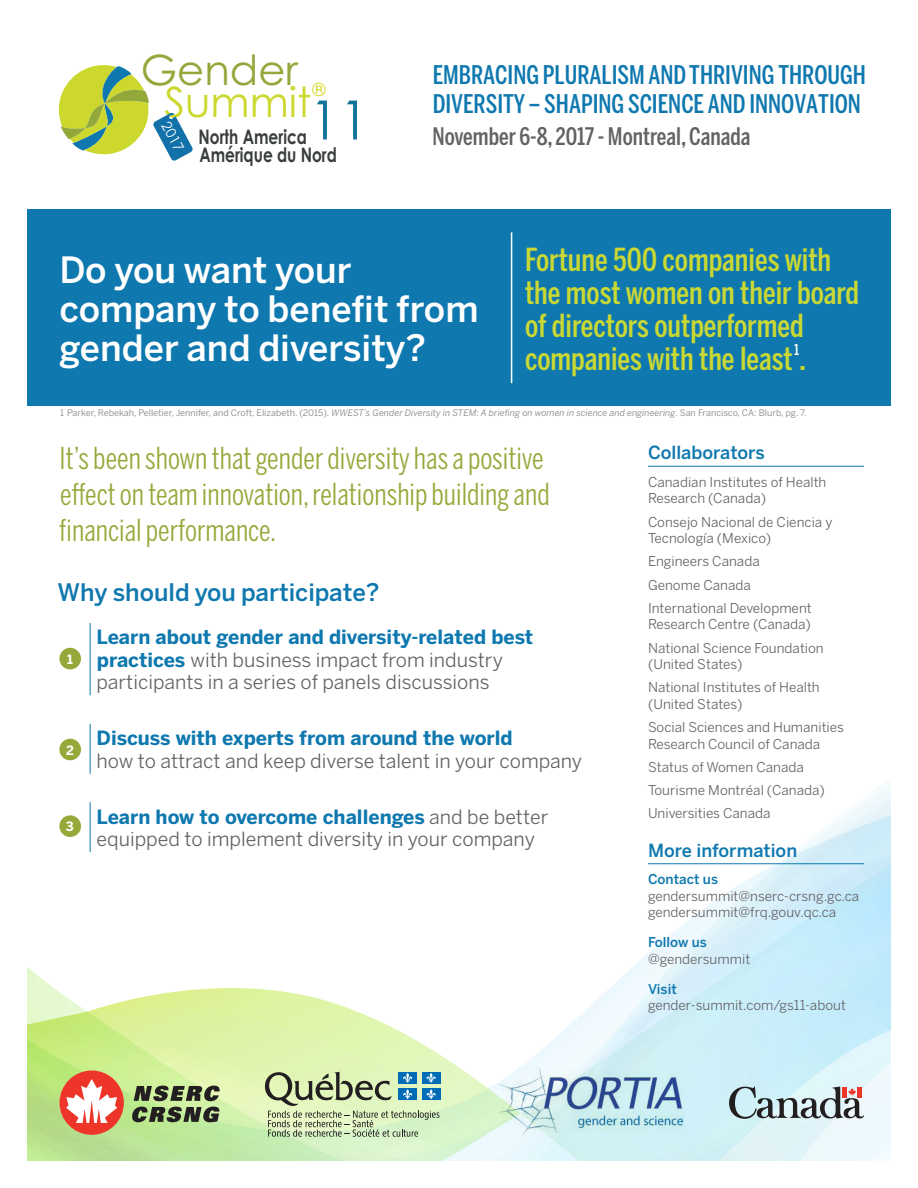
<style>
.page{position:relative;width:918px;height:1188px;background:#fff}
.page>*{position:absolute;margin:0;border:0;box-sizing:border-box;transform-origin:0 0}
.t1{font:54.3px "Century Gothic";color:#13739b}
.t2{font:41.7px "Century Gothic";color:#ccd82e}
.t3{font:41.7px "Century Gothic";color:#93a83b}
.t4{font:500 36px/39px "Benton Sans";color:#fff}
.t5{font:500 31.5px/33px "Benton Sans Comp";color:#cad834}
.t6{font:30px/36px "Benton Sans Comp";color:#94a939}
.Event_Title{font:500 25.5px/28.8px "Benton Sans Comp";color:#0e78af}
.Event_date___locatio{font:500 24px "Benton Sans Comp";color:#636366}
.t7{font:500 24px "Benton Sans";color:#0e78af}
.t8{font:700 20.1px "Century Gothic";color:#3a3d3d;scale:.77 1}
.t9{font:19.5px/22.5px "Benton Sans";color:#636366}
.Side_Bar_H1{font:500 18px "Benton Sans";color:#0e78af}
.t10{font:17.55px "Century Gothic";color:#d4d823}
.t11{font:500 14.85px "Benton Sans Comp";color:#fff}
.t12{font:13.95px "Century Gothic";color:#fff}
.List{font:13.5px/16.5px "Benton Sans";color:#636366}
.Side_Bar_paragraph{font:13.5px/16.5px "Benton Sans";color:#636366}
.Side_Bar_H2{font:500 13.5px "Benton Sans";color:#0e78af}
.Numbers{font:700 12.75px "Benton Sans";color:#fff}
.Footnote{font:9px "Benton Sans";color:#939598}
.s1{font-style:italic}
.s2{font-weight:700;color:#0e78af}
.s3{font-weight:500;color:#0e78af}
</style>
<div class="page">
<svg style="left:27px;top:623px;width:864px;height:538px"></svg>
<hr style="left:90px;top:623px;width:1px;height:72px;background:#0e78af">
<hr style="left:90px;top:724px;width:1px;height:50px;background:#0e78af">
<hr style="left:90px;top:802px;width:1px;height:50px;background:#0e78af">
<div style="left:59px;top:648px;width:22px;height:21px;background:#94a939;border-radius:50%"></div>
<div style="left:59px;top:739px;width:22px;height:21px;background:#94a939;border-radius:50%"></div>
<div style="left:59px;top:815px;width:22px;height:22px;background:#94a939;border-radius:50%"></div>
<div style="left:27px;top:210px;width:864px;height:196px;background:#0e78af"></div>
<hr style="left:511px;top:232px;width:1px;height:151px;background:#fff">
<div style="left:422px;top:1072px;width:18px;height:11px;background:#006cb7"></div>
<div style="left:422px;top:1089px;width:18px;height:11px;background:#006cb7"></div>
<svg style="left:265px;top:1072px;width:174px;height:65px;background:#b2c8a4"></svg>
<img style="left:498px;top:1068px;width:186px;height:70px">
<svg style="left:60px;top:1070px;width:64px;height:65px"></svg>
<svg style="left:134px;top:1086px;width:86px;height:15px"></svg>
<svg style="left:131px;top:1107px;width:89px;height:15px"></svg>
<svg style="left:729px;top:1087px;width:135px;height:32px;background:#a4b2b6"></svg>
<div style="left:857px;top:1087px;width:5px;height:10px;background:#ee3529"></div>
<hr style="left:843px;top:1087px;width:4px;height:10px;background:#ee3529">
<hr style="left:648px;top:466px;width:216px;height:1px;background:#0e78af">
<hr style="left:648px;top:863px;width:216px;height:1px;background:#0e78af">
<svg style="left:59px;top:65px;width:134px;height:96px"></svg>
<p class="t3" style="left:141px;top:45px;width:159px">Gender</p>
<p class="t10" style="left:313px;top:79px;width:15px">®</p>
<p class="t2" style="left:164px;top:77px;width:148px">Summit</p>
<p class="t1" style="left:309px;top:87px;width:62px">11</p>
<p class="t8" style="left:199px;top:142px;width:180px">Amérique du Nord</p>
<p class="t12" style="left:173px;top:119px;width:33px;rotate:61deg">2017</p>
<p class="t8" style="left:199px;top:124px;width:142px">North America</p>
<p class="Event_Title" style="left:433px;top:61px;width:435px">EMBRACING PLURALISM AND THRIVING THROUGH<br>DIVERSITY – SHAPING SCIENCE AND INNOVATION</p>
<p class="Event_date___locatio" style="left:433px;top:123px;width:319px">November 6-8, 2017 - Montreal, Canada</p>
<h1 class="t4" style="left:59px;top:251px;width:421px">Do you want your company to benefit from gender and diversity?</h1>
<p class="t5" style="left:525px;top:243px;width:336px">Fortune 500 companies with the most women on their board of directors outperformed companies with the least .</p>
<p class="t11" style="left:794px;top:341px;width:7px">1</p>
<p class="Footnote" style="left:60px;top:408px;width:748px">1 Parker, Rebekah, Pelletier, Jennifer, and Croft, Elizabeth. (2015). <span class="s1">WWEST’s Gender Diversity in STEM: A briefing on women in science and engineering</span>. San Francisco, CA: Blurb, pg. 7.</p>
<h1 class="t6" style="left:59px;top:440px;width:492px">It’s been shown that gender diversity has a positive effect on team innovation, relationship building and financial performance.</h1>
<h1 class="t7" style="left:58px;top:579px;width:324px">Why should you participate?</h1>
<p class="t9" style="left:97px;top:626px;width:438px"><span class="s2">Learn about gender and diversity-related best practices</span> with business impact from industry participants in a series of panels discussions</p>
<p class="t9" style="left:97px;top:727px;width:487px"><span class="s2">Discuss with experts from around the world<br></span>how to attract and keep diverse talent in your company</p>
<p class="t9" style="left:96px;top:806px;width:453px"><span class="s2">Learn how to overcome challenges</span> and be better equipped to implement diversity in your company</p>
<p class="Numbers" style="left:67px;top:652px;width:7px">1</p>
<p class="Numbers" style="left:66px;top:742px;width:9px">2</p>
<p class="Numbers" style="left:66px;top:819px;width:9px">3</p>
<p class="Side_Bar_H1" style="left:648px;top:442px;width:118px">Collaborators</p>
<p class="List" style="left:648px;top:474px;width:180px">Canadian Institutes of Health<br>Research (Canada)</p>
<p class="List" style="left:648px;top:514px;width:186px">Consejo Nacional de Ciencia y<br>Tecnología (Mexico)</p>
<p class="List" style="left:648px;top:553px;width:113px">Engineers Canada</p>
<p class="List" style="left:648px;top:577px;width:104px">Genome Canada</p>
<p class="List" style="left:648px;top:600px;width:165px">International Development<br>Research Centre (Canada)</p>
<p class="List" style="left:648px;top:640px;width:177px">National Science Foundation (United States)</p>
<p class="List" style="left:648px;top:679px;width:173px">National Institutes of Health (United States)</p>
<p class="List" style="left:648px;top:719px;width:197px">Social Sciences and Humanities<br>Research Council of Canada</p>
<p class="List" style="left:648px;top:759px;width:157px">Status of Women Canada</p>
<p class="List" style="left:648px;top:782px;width:178px">Tourisme Montréal (Canada)</p>
<p class="List" style="left:648px;top:805px;width:124px">Universities Canada</p>
<p class="Side_Bar_H1" style="left:648px;top:840px;width:151px">More information</p>
<p class="Side_Bar_H2" style="left:648px;top:872px;width:72px">Contact us</p>
<p class="Side_Bar_paragraph" style="left:648px;top:888px;width:213px">gendersummit@nserc-crsng.gc.ca gendersummit@frq.gouv.qc.ca</p>
<p class="Side_Bar_paragraph" style="left:648px;top:934px;width:104px"><span class="s3">Follow us </span>@gendersummit</p>
<p class="Side_Bar_H2" style="left:648px;top:981px;width:30px">Visit</p>
<p class="Side_Bar_paragraph" style="left:648px;top:997px;width:199px">gender-summit.com/gs11-about</p>
</div>
